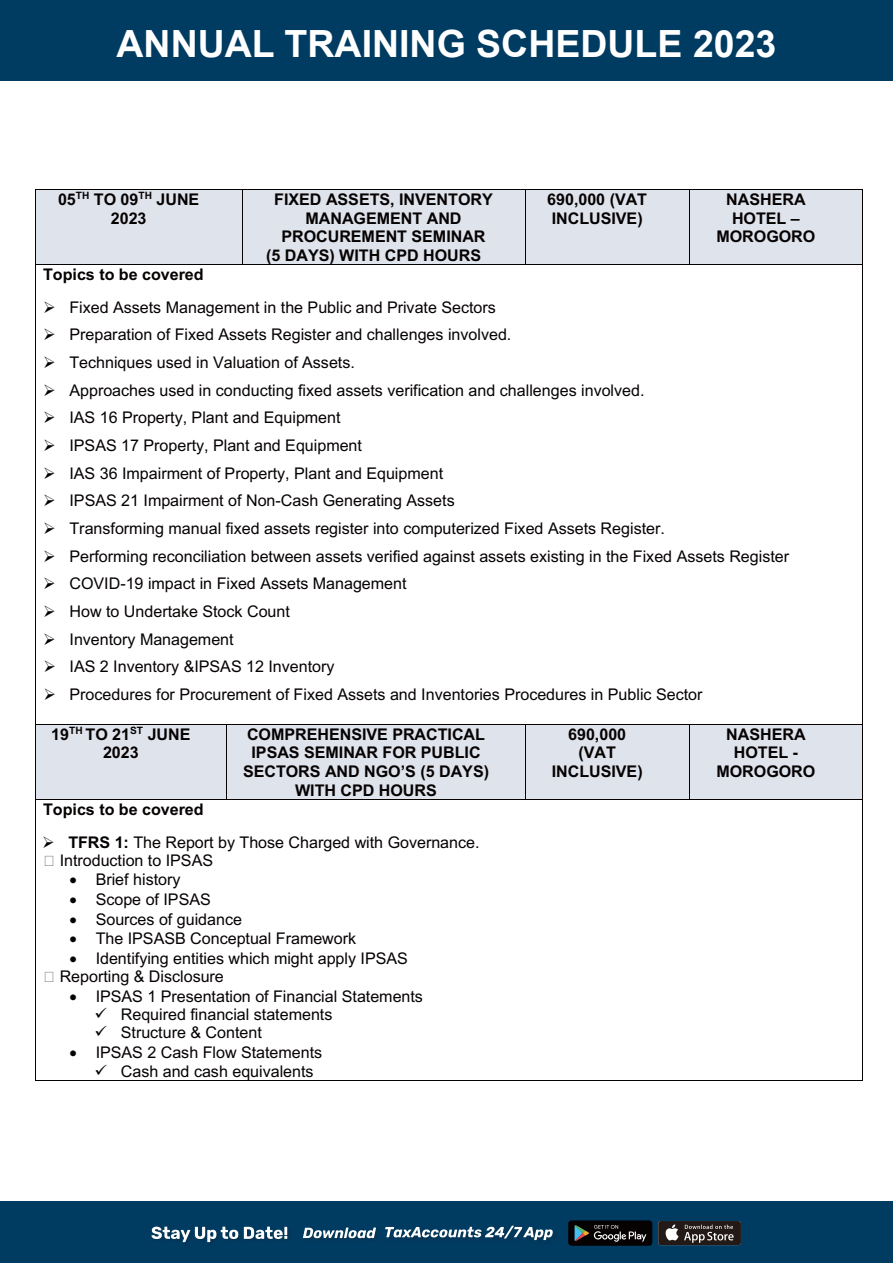
<style>
.page{position:relative;width:893px;height:1263px;background:#fff}
.page>*{position:absolute;margin:0;border:0;box-sizing:border-box;transform-origin:0 0}
.t1{font:700 37.5px "Arial";color:#fff}
.t2{font:16.05px/27.6px "Arial";color:#060202}
.t3{font:700 16.05px/18.3px "Arial";color:#060202;text-align:center}
.s1{font-weight:700}
</style>
<div class="page">
<div style="left:0;top:1201px;width:893px;height:62px;background:#003b62"></div>
<svg style="left:151px;top:1226px;width:136px;height:16px"></svg>
<svg style="left:385px;top:1226px;width:168px;height:14px"></svg>
<div style="left:302px;top:1226px;width:80px;height:18px;background:#02395e"></div>
<svg style="left:303px;top:1227px;width:73px;height:11px"></svg>
<svg style="left:568px;top:1221px;width:84px;height:24px;background:#242323"></svg>
<div style="left:658px;top:1221px;width:83px;height:24px;background:#231916;border-radius:2px"></div>
<svg style="left:665px;top:1224px;width:13px;height:16px"></svg>
<svg style="left:684px;top:1224px;width:50px;height:19px"></svg>
<div style="left:0;top:0;width:893px;height:81px;background:#003b62"></div>
<div style="left:36px;top:725px;width:827px;height:74px;background:#dfe3ec"></div>
<div style="left:36px;top:190px;width:825px;height:74px;background:#dfe3ec"></div>
<hr style="left:36px;top:190px;width:206px;height:1px;background:#060202">
<hr style="left:242px;top:190px;width:283px;height:1px;background:#060202">
<hr style="left:525px;top:190px;width:164px;height:1px;background:#060202">
<hr style="left:690px;top:190px;width:172px;height:1px;background:#060202">
<hr style="left:35px;top:190px;width:1px;height:74px;background:#060202">
<hr style="left:242px;top:190px;width:1px;height:74px;background:#060202">
<hr style="left:525px;top:190px;width:1px;height:74px;background:#060202">
<hr style="left:689px;top:190px;width:1px;height:74px;background:#060202">
<hr style="left:862px;top:190px;width:1px;height:74px;background:#060202">
<hr style="left:36px;top:264px;width:206px;height:1px;background:#060202">
<hr style="left:242px;top:264px;width:283px;height:1px;background:#060202">
<hr style="left:525px;top:264px;width:164px;height:1px;background:#060202">
<hr style="left:690px;top:264px;width:172px;height:1px;background:#060202">
<hr style="left:35px;top:265px;width:1px;height:459px;background:#060202">
<hr style="left:862px;top:265px;width:1px;height:459px;background:#060202">
<hr style="left:36px;top:724px;width:190px;height:1px;background:#060202">
<hr style="left:227px;top:724px;width:298px;height:1px;background:#060202">
<hr style="left:525px;top:724px;width:164px;height:1px;background:#060202">
<hr style="left:690px;top:724px;width:172px;height:1px;background:#060202">
<hr style="left:35px;top:725px;width:1px;height:74px;background:#060202">
<hr style="left:226px;top:725px;width:1px;height:74px;background:#060202">
<hr style="left:525px;top:725px;width:1px;height:74px;background:#060202">
<hr style="left:689px;top:725px;width:1px;height:74px;background:#060202">
<hr style="left:862px;top:725px;width:1px;height:74px;background:#060202">
<hr style="left:36px;top:799px;width:190px;height:1px;background:#060202">
<hr style="left:227px;top:799px;width:298px;height:1px;background:#060202">
<hr style="left:525px;top:799px;width:164px;height:1px;background:#060202">
<hr style="left:690px;top:799px;width:172px;height:1px;background:#060202">
<hr style="left:35px;top:800px;width:1px;height:280px;background:#060202">
<hr style="left:36px;top:1080px;width:826px;height:1px;background:#060202">
<hr style="left:862px;top:800px;width:1px;height:280px;background:#060202">
<h1 class="t1" style="left:117px;top:19px;width:661px">ANNUAL TRAINING SCHEDULE 2023</h1>
<p class="t3" style="left:58px;top:191px;width:143px">05<sup>TH</sup> TO 09<sup>TH</sup> JUNE<br>2023</p>
<p class="t3" style="left:274px;top:191px;width:220px">FIXED ASSETS, INVENTORY</p>
<p class="t3" style="left:305px;top:209px;width:158px">MANAGEMENT AND</p>
<p class="t3" style="left:281px;top:227px;width:206px">PROCUREMENT SEMINAR</p>
<p class="t3" style="left:266px;top:246px;width:216px">(5 DAYS) WITH CPD HOURS</p>
<p class="t3" style="left:547px;top:191px;width:101px;text-align:left">690,000 (VAT<br>INCLUSIVE)</p>
<p class="t3" style="left:716px;top:191px;width:100px">NASHERA<br>HOTEL –<br>MOROGORO</p>
<p class="t3" style="left:43px;top:265px;width:162px">Topics to be covered</p>
<p class="t2" style="left:69px;top:293px;width:721px">Fixed Assets Management in the Public and Private Sectors<br>Preparation of Fixed Assets Register and challenges involved.<br>Techniques used in Valuation of Assets.<br>Approaches used in conducting fixed assets verification and challenges involved.<br>IAS 16 Property, Plant and Equipment<br>IPSAS 17 Property, Plant and Equipment<br>IAS 36 Impairment of Property, Plant and Equipment<br>IPSAS 21 Impairment of Non-Cash Generating Assets<br>Transforming manual fixed assets register into computerized Fixed Assets Register.<br>Performing reconciliation between assets verified against assets existing in the Fixed Assets Register COVID-19 impact in Fixed Assets Management<br>How to Undertake Stock Count<br>Inventory Management<br>IAS 2 Inventory &amp;IPSAS 12 Inventory<br>Procedures for Procurement of Fixed Assets and Inventories Procedures in Public Sector</p>
<p class="t3" style="left:51px;top:726px;width:141px">19<sup>TH</sup> TO 21<sup>ST</sup> JUNE<br>2023</p>
<p class="t3" style="left:243px;top:725px;width:248px">COMPREHENSIVE PRACTICAL<br>IPSAS SEMINAR FOR PUBLIC<br>SECTORS AND NGO’S (5 DAYS)<br>WITH CPD HOURS</p>
<p class="t3" style="left:552px;top:726px;width:92px">690,000 (VAT<br>INCLUSIVE)</p>
<p class="t3" style="left:716px;top:726px;width:100px">NASHERA<br>HOTEL -<br>MOROGORO</p>
<p class="t2" style="left:68px;top:792px;width:413px;line-height:32.8px;text-indent:-25px"><span class="s1">Topics to be covered<br>TFRS 1:</span> The Report by Those Charged with Governance.</p>
<p class="t2" style="left:60px;top:846px;width:155px">Introduction to IPSAS</p>
<p class="t2" style="left:69px;top:866px;width:113px">• Brief history</p>
<p class="t2" style="left:69px;top:885px;width:143px">• Scope of IPSAS</p>
<p class="t2" style="left:69px;top:905px;width:174px">• Sources of guidance</p>
<p class="t2" style="left:69px;top:924px;width:288px">• The IPSASB Conceptual Framework</p>
<p class="t2" style="left:60px;top:948px;width:350px;line-height:18.6px;text-indent:10px">• Identifying entities which might apply IPSAS<br>Reporting &amp; Disclosure</p>
<p class="t2" style="left:121px;top:987px;width:304px;line-height:18.3px;text-indent:-51px">• IPSAS 1 Presentation of Financial Statements<br>Required financial statements<br>Structure &amp; Content</p>
<p class="t2" style="left:121px;top:1043px;width:203px;line-height:18.6px;text-indent:-51px">• IPSAS 2 Cash Flow Statements<br>Cash and cash equivalents</p>
</div>
